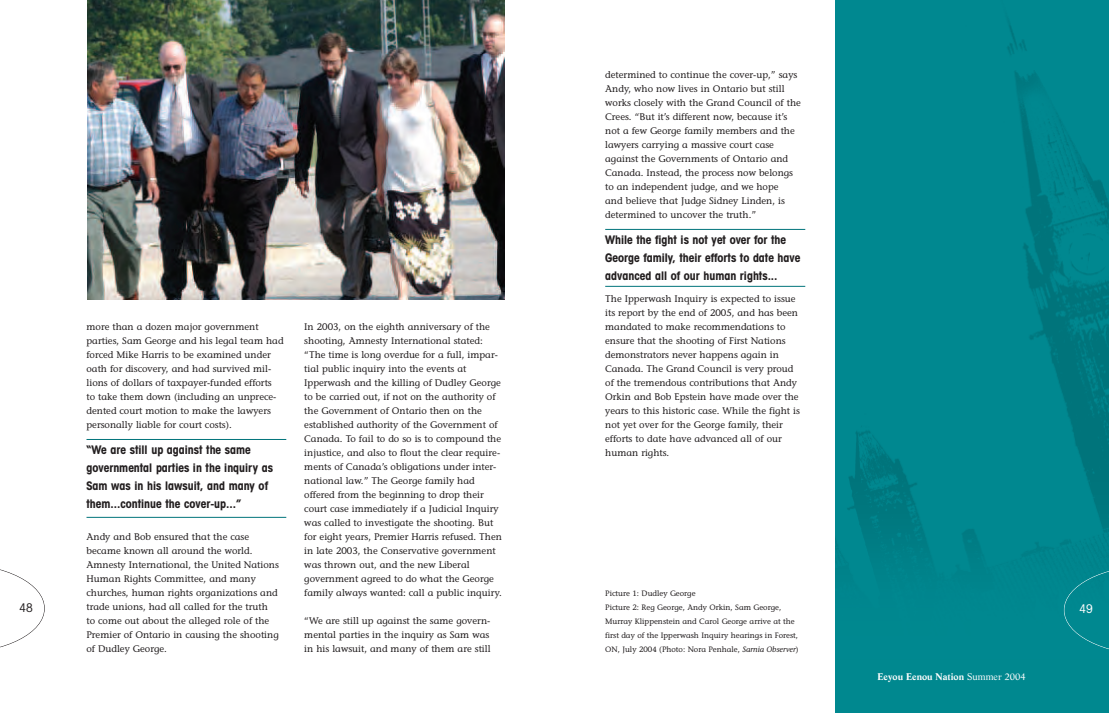
<style>
.page{position:relative;width:1109px;height:713px;background:#fff}
.page>*{position:absolute;margin:0;border:0;box-sizing:border-box;transform-origin:0 0}
.t1{font:condensed 12px "Avant Garde";color:#231f20}
.t2{font:condensed 12px "Avant Garde";color:#fff}
.t3{font:700 condensed 11.8px/18px "Avant Garde IT Cby BT";color:#231f20}
.t4{font:9.5px/14px "Stone Informal";color:#231f20}
.t5{font:700 9.5px "Life";color:#fff}
.t6{font:7.8px/14px "Stone Informal";color:#231f20}
.s1{font-style:italic}
.s2{font-weight:400}
</style>
<div class="page">
<div style="left:835px;top:0;width:274px;height:713px;background:#00888f"></div>
<img style="left:835px;top:25px;width:274px;height:587px">
<svg style="left:0;top:569px;width:45px;height:79px"></svg>
<svg style="left:1064px;top:565px;width:45px;height:85px"></svg>
<hr style="left:86px;top:439px;width:200px;height:1px;background:#00747b">
<hr style="left:86px;top:517px;width:200px;height:1px;background:#00747b">
<hr style="left:605px;top:229px;width:200px;height:1px;background:#00747b">
<hr style="left:605px;top:286px;width:200px;height:1px;background:#00747b">
<img style="left:88px;top:0;width:416px;height:300px">
<p class="t4" style="left:605px;top:68px;width:197px">determined to continue the cover-up,” says Andy, who now lives in Ontario but still works closely with the Grand Council of the Crees. “But it’s different now, because it’s not a few George family members and the lawyers carrying a massive court case against the Governments of Ontario and Canada. Instead, the process now belongs to an independent judge, and we hope<br>and believe that Judge Sidney Linden, is determined to uncover the truth.”</p>
<p class="t3" style="left:605px;top:232px;width:197px">While the fight is not yet over for the<br>George family, their efforts to date have advanced all of our human rights...</p>
<p class="t4" style="left:605px;top:292px;width:196px">The Ipperwash Inquiry is expected to issue its report by the end of 2005, and has been mandated to make recommendations to ensure that the shooting of First Nations demonstrators never happens again in Canada. The Grand Council is very proud of the tremendous contributions that Andy Orkin and Bob Epstein have made over the years to this historic case. While the fight is not yet over for the George family, their efforts to date have advanced all of our human rights.</p>
<p class="t4" style="left:304px;top:320px;width:199px">In 2003, on the eighth anniversary of the shooting, Amnesty International stated: “The time is long overdue for a full, impar&shy;tial public inquiry into the events at Ipperwash and the killing of Dudley George to be carried out, if not on the authority of the Government of Ontario then on the established authority of the Government of Canada. To fail to do so is to compound the injustice, and also to flout the clear require&shy;ments of Canada’s obligations under inter&shy;national law.” The George family had offered from the beginning to drop their court case immediately if a Judicial Inquiry was called to investigate the shooting. But for eight years, Premier Harris refused. Then in late 2003, the Conservative government was thrown out, and the new Liberal government agreed to do what the George family always wanted: call a public inquiry.</p>
<p class="t4" style="left:304px;top:614px;width:188px">“We are still up against the same govern&shy;mental parties in the inquiry as Sam was in his lawsuit, and many of them are still</p>
<p class="t4" style="left:86px;top:320px;width:199px">more than a dozen major government parties, Sam George and his legal team had forced Mike Harris to be examined under oath for discovery, and had survived mil&shy;lions of dollars of taxpayer-funded efforts<br>to take them down (including an unprece&shy;dented court motion to make the lawyers personally liable for court costs).</p>
<p class="t3" style="left:86px;top:442px;width:188px">“We are still up against the same governmental parties in the inquiry as Sam was in his lawsuit, and many of them...continue the cover-up...”</p>
<p class="t4" style="left:86px;top:530px;width:194px">Andy and Bob ensured that the case became known all around the world.<br>Amnesty International, the United Nations Human Rights Committee, and many churches, human rights organizations and trade unions, had all called for the truth to come out about the alleged role of the Premier of Ontario in causing the shooting of Dudley George.</p>
<p class="t6" style="left:605px;top:586px;width:195px">Picture 1: Dudley George<br>Picture 2: Reg George, Andy Orkin, Sam George, Murray Klippenstein and Carol George arrive at the first day of the Ipperwash Inquiry hearings in Forest, ON, July 2004 (Photo: Nora Penhale, <span class="s1">Sarnia Observer</span>)</p>
<p class="t1" style="left:19px;top:603px;width:15px">48</p>
<p class="t2" style="left:1079px;top:604px;width:15px">49</p>
<p class="t5" style="left:877px;top:673px;width:150px">Eeyou Eenou Nation <span class="s2">Summer 2004</span></p>
</div>
